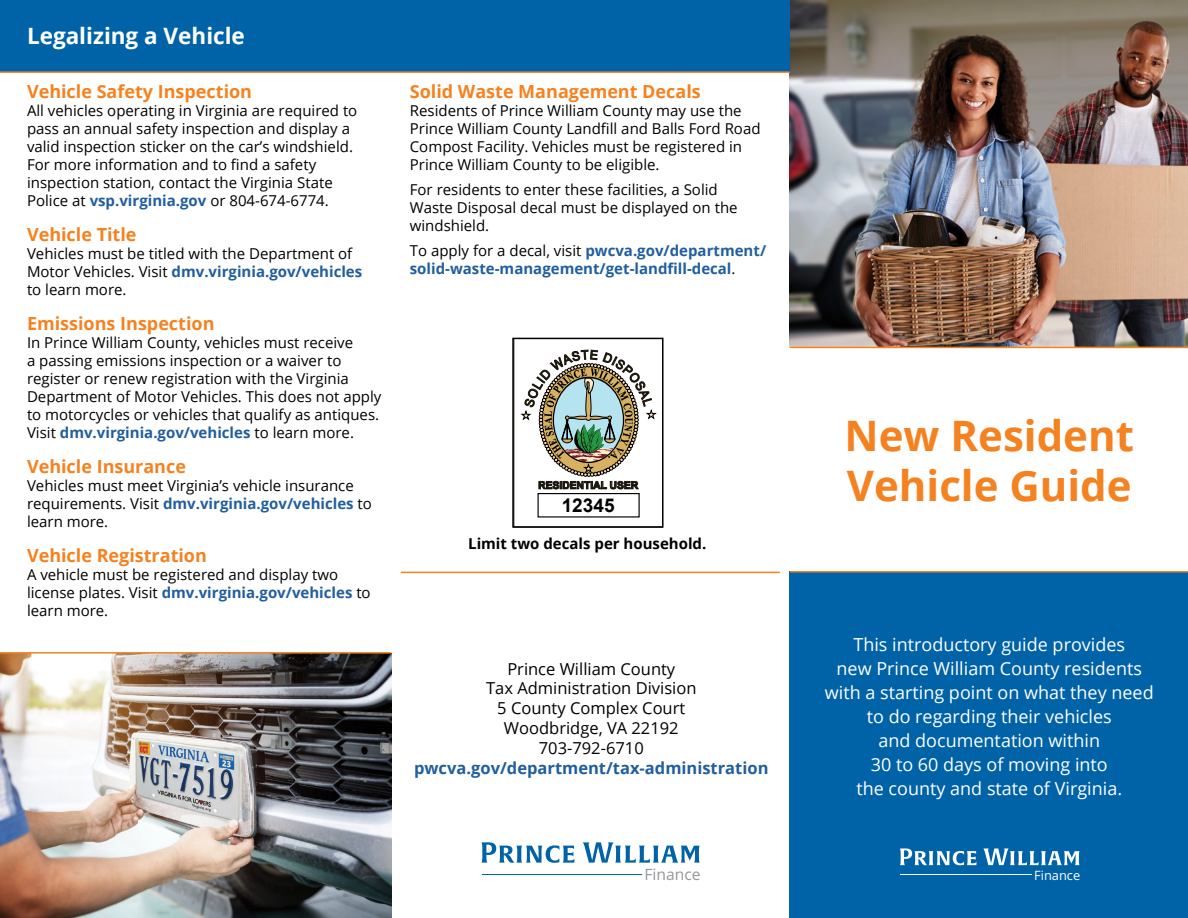
<style>
.page{position:relative;width:1188px;height:918px;background:#fff}
.page>*{position:absolute;margin:0;border:0;box-sizing:border-box;transform-origin:0 0}
.t1{font:700 42px/50.4px "Open Sans";color:#f58220}
.t2{font:700 22.5px "Open Sans";color:#fff}
.t3{font:700 19.05px "Arial";color:#000}
.t4{font:18px/24px "Open Sans";color:#fff;text-align:center}
.t5{font:700 18px "Open Sans";color:#f58220}
.t6{font:16.5px/19.8px "Open Sans";color:#000;text-align:center}
.t7{font:700 16.5px "Open Sans";color:#215e9e}
.t8{font:15.6px "Open Sans";color:#96989a}
.t9{font:15px/18px "Open Sans";color:#000}
.t10{font:700 15px/18px "Open Sans";color:#215e9e}
.t11{font:700 15px "Open Sans";color:#000}
.t12{font:12.9px "Open Sans";color:#fff}
.t13{font:700 10.35px "Arial";color:#000}
.s1{font-weight:700;color:#215e9e}
.s2{font-weight:400;color:#000}
.s3{font-style:inherit}
</style>
<div class="page">
<img style="left:790px;top:0;width:398px;height:347px">
<img style="left:0;top:654px;width:391px;height:264px">
<svg style="left:481px;top:842px;width:94px;height:21px"></svg>
<svg style="left:583px;top:842px;width:117px;height:21px"></svg>
<hr style="left:482px;top:874px;width:160px;height:1px;background:#0063a7">
<div style="left:790px;top:572px;width:398px;height:346px;background:#0063a7"></div>
<div style="left:0;top:0;width:790px;height:71px;background:#0063a7"></div>
<hr style="left:401px;top:572px;width:379px;height:1px;background:#f58220">
<svg style="left:900px;top:848px;width:77px;height:17px"></svg>
<svg style="left:983px;top:848px;width:97px;height:17px"></svg>
<hr style="left:900px;top:874px;width:132px;height:1px;background:#fff">
<hr style="left:790px;top:347px;width:398px;height:1px;background:#f58220">
<hr style="left:790px;top:571px;width:398px;height:2px;background:#f58220">
<hr style="left:0;top:71px;width:790px;height:2px;background:#f58220">
<hr style="left:0;top:652px;width:391px;height:2px;background:#f58220">
<div style="left:512px;top:338px;width:152px;height:190px;border:2px solid #000"></div>
<svg style="left:514px;top:338px;width:149px;height:189px"></svg>
<h2 class="t2" style="left:27px;top:20px;width:219px">Legalizing a Vehicle</h2>
<p class="t5" style="left:27px;top:79px;width:227px">Vehicle Safety Inspection</p>
<p class="t9" style="left:27px;top:101px;width:332px">All vehicles operating in Virginia are required to pass an annual safety inspection and display a valid inspection sticker on the car’s windshield.<br>For more information and to find a safety inspection station, contact the Virginia State Police at <span class="s1">vsp.virginia.gov</span> or 804-674-6774.</p>
<p class="t5" style="left:27px;top:222px;width:111px">Vehicle Title</p>
<p class="t9" style="left:27px;top:244px;width:337px">Vehicles must be titled with the Department of<br>Motor Vehicles. Visit <span class="s1">dmv.virginia.gov/vehicles </span>to learn more.</p>
<p class="t5" style="left:27px;top:311px;width:189px">Emissions Inspection</p>
<p class="t9" style="left:27px;top:333px;width:356px">In Prince William County, vehicles must receive<br>a passing emissions inspection or a waiver to register or renew registration with the Virginia Department of Motor Vehicles. This does not apply to motorcycles or vehicles that qualify as antiques.<br>Visit <span class="s1">dmv.virginia.gov/vehicles</span> to learn more.</p>
<p class="t5" style="left:27px;top:454px;width:161px">Vehicle Insurance</p>
<p class="t9" style="left:27px;top:476px;width:347px">Vehicles must meet Virginia’s vehicle insurance requirements. Visit <span class="s1">dmv.virginia.gov/vehicles</span> to learn more.</p>
<p class="t5" style="left:27px;top:543px;width:181px">Vehicle Registration</p>
<p class="t9" style="left:27px;top:566px;width:345px">A vehicle must be registered and display two license plates. Visit <span class="s1">dmv.virginia.gov/vehicles</span> to learn more.</p>
<p class="t5" style="left:410px;top:79px;width:292px">Solid Waste Management Decals</p>
<p class="t9" style="left:410px;top:101px;width:352px">Residents of Prince William County may use the Prince William County Landfill and Balls Ford Road Compost Facility. Vehicles must be registered in Prince William County to be eligible.</p>
<p class="t9" style="left:410px;top:180px;width:329px">For residents to enter these facilities, a Solid<br>Waste Disposal decal must be displayed on the windshield.</p>
<p class="t10" style="left:410px;top:241px;width:358px"><span class="s2">To apply for a decal, visit</span> pwcva.gov/department/ solid-waste-management/get-landfill-decal<span class="s2">.</span></p>
<p class="t13" style="left:538px;top:478px;width:101px">RESIDENTIAL USER</p>
<p class="t3" style="left:562px;top:493px;width:54px">12345</p>
<p class="t11" style="left:468px;top:533px;width:240px">Limit two decals per household.</p>
<p class="t6" style="left:486px;top:658px;width:212px">Prince William County<br>Tax Administration Division<br><span class="s3">5</span> County Complex Court<br>Woodbridge, VA 22192<br>703-792-6710</p>
<p class="t7" style="left:414px;top:756px;width:356px">pwcva.gov/department/tax-administration</p>
<p class="t8" style="left:645px;top:864px;width:58px">Finance</p>
<h1 class="t1" style="left:845px;top:409px;width:291px">New Resident<br>Vehicle Guide</h1>
<p class="t4" style="left:825px;top:632px;width:330px">This introductory guide provides<br>new Prince William County residents with a starting point on what they need to do regarding their vehicles<br>and documentation within<br>30 to 60 days of moving into<br>the county and state of Virginia.</p>
<p class="t12" style="left:1034px;top:866px;width:48px">Finance</p>
</div>
